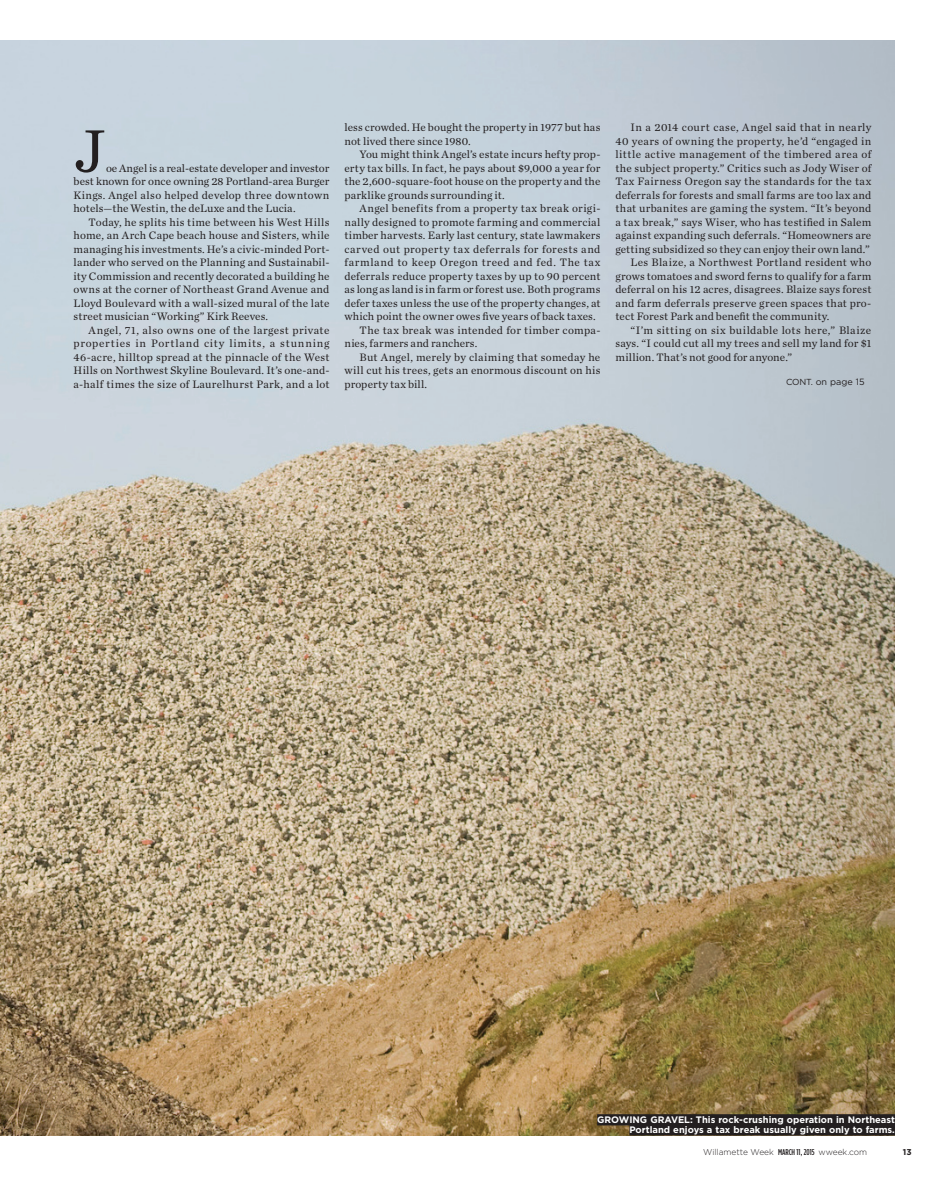
<style>
.page{position:relative;width:945px;height:1193px;background:#fff}
.page>*{position:absolute;margin:0;border:0;box-sizing:border-box;transform-origin:0 0}
.t1{font:62.5px "Chronicle Text G1";color:#231f20}
.t2{font:11.25px/13.5px "Chronicle Text G1";letter-spacing:.02em;color:#231f20;text-align:justify}
.t3{font:11.25px "Chronicle Text G1";letter-spacing:.04em;color:#231f20}
.t4{font:11.25px "Chronicle Text G1";letter-spacing:.045em;color:#231f20}
.t5{font:11.25px "Chronicle Text G1";color:#231f20}
.t6{font:700 9.38px/10px "Gotham";color:#fff;text-align:right}
.t7{font:9px "Gotham";color:#231f20}
.t8{font:300 8.5px "Gotham";color:#231f20}
.t9{font:700 8.5px "Gotham";color:#231f20}
.s1{font-size:8.75px}
.s2{font-family:"Gotham Condensed";font-weight:500}
</style>
<div class="page">
<img style="left:0;top:40px;width:895px;height:1095px">
<div style="left:597px;top:1114px;width:298px;height:11px;background:#231f20"></div>
<div style="left:629px;top:1124px;width:266px;height:11px;background:#231f20"></div>
<h1 class="t1" style="left:74px;top:112px;width:34px">J</h1>
<p class="t2" style="left:74px;top:161px;width:257px;text-indent:32px">oe Angel is a real-estate developer and investor best known for once owning 28 Portland-area Burger Kings. Angel also helped develop three downtown hotels—the Westin, the deLuxe and the Lucia.</p>
<p class="t2" style="left:74px;top:215px;width:257px;text-indent:15px">Today, he splits his time between his West Hills home, an Arch Cape beach house and Sisters, while managing his investments. He’s a civic-minded Port&shy;lander who served on the Planning and Sustainabil&shy;ity Commission and recently decorated a building he owns at the corner of Northeast Grand Avenue and Lloyd Boulevard with a wall-sized mural of the late street musician “Working” Kirk Reeves.</p>
<p class="t2" style="left:74px;top:323px;width:257px;text-indent:15px">Angel, 71, also owns one of the largest private properties in Portland city limits, a stunning 46-acre, hilltop spread at the pinnacle of the West Hills on Northwest Skyline Boulevard. It’s one-and&shy;a-half times the size of Laurelhurst Park, and a lot</p>
<p class="t2" style="left:345px;top:120px;width:257px">less crowded. He bought the property in 1977 but has not lived there since 1980.</p>
<p class="t2" style="left:345px;top:147px;width:257px;text-indent:15px">You might think Angel’s estate incurs hefty prop&shy;erty tax bills. In fact, he pays about $9,000 a year for the 2,600-square-foot house on the property and the parklike grounds surrounding it.</p>
<p class="t2" style="left:360px;top:201px;width:242px">Angel benefits from a property tax break origi-</p>
<p class="t2" style="left:345px;top:215px;width:257px">nally designed to promote farming and commercial</p>
<p class="t2" style="left:345px;top:228px;width:257px">timber harvests. Early last century, state lawmakers</p>
<p class="t3" style="left:345px;top:242px;width:257px">carved out property tax deferrals for forests and</p>
<p class="t4" style="left:345px;top:255px;width:257px">farmland to keep Oregon treed and fed. The tax</p>
<p class="t2" style="left:345px;top:269px;width:257px">deferrals reduce property taxes by up to 90 percent</p>
<p class="t2" style="left:345px;top:282px;width:257px">as long as land is in farm or forest use. Both programs</p>
<p class="t2" style="left:345px;top:296px;width:257px">defer taxes unless the use of the property changes, at</p>
<p class="t2" style="left:345px;top:309px;width:253px">which point the owner owes five years of back taxes.</p>
<p class="t2" style="left:360px;top:323px;width:242px">The tax break was intended for timber compa-</p>
<p class="t2" style="left:345px;top:336px;width:134px">nies, farmers and ranchers.</p>
<p class="t2" style="left:360px;top:350px;width:242px">But Angel, merely by claiming that someday he</p>
<p class="t2" style="left:345px;top:363px;width:257px">will cut his trees, gets an enormous discount on his</p>
<p class="t2" style="left:345px;top:377px;width:84px">property tax bill.</p>
<p class="t3" style="left:631px;top:120px;width:242px">In a 2014 court case, Angel said that in nearly</p>
<p class="t2" style="left:615px;top:134px;width:257px">40 years of owning the property, he’d “engaged in</p>
<p class="t3" style="left:615px;top:147px;width:257px">little active management of the timbered area of</p>
<p class="t2" style="left:615px;top:161px;width:257px">the subject property.” Critics such as Jody Wiser of</p>
<p class="t2" style="left:615px;top:174px;width:257px">Tax Fairness Oregon say the standards for the tax</p>
<p class="t2" style="left:615px;top:188px;width:257px">deferrals for forests and small farms are too lax and</p>
<p class="t2" style="left:615px;top:201px;width:257px">that urbanites are gaming the system. “It’s beyond</p>
<p class="t2" style="left:615px;top:215px;width:257px">a tax break,” says Wiser, who has testified in Salem</p>
<p class="t2" style="left:615px;top:228px;width:257px">against expanding such deferrals. “Homeowners are</p>
<p class="t2" style="left:615px;top:242px;width:256px">getting subsidized so they can enjoy their own land.”</p>
<p class="t2" style="left:631px;top:255px;width:242px">Les Blaize, a Northwest Portland resident who</p>
<p class="t2" style="left:615px;top:269px;width:257px">grows tomatoes and sword ferns to qualify for a farm</p>
<p class="t2" style="left:615px;top:282px;width:257px">deferral on his 12 acres, disagrees. Blaize says forest</p>
<p class="t2" style="left:615px;top:296px;width:257px">and farm deferrals preserve green spaces that pro-</p>
<p class="t2" style="left:615px;top:309px;width:215px">tect Forest Park and benefit the community.</p>
<p class="t3" style="left:631px;top:323px;width:242px">“I’m sitting on six buildable lots here,” Blaize</p>
<p class="t2" style="left:615px;top:336px;width:257px">says. “I could cut all my trees and sell my land for $1</p>
<p class="t5" style="left:615px;top:350px;width:178px">million. That’s not good for anyone.”</p>
<p class="t7" style="left:786px;top:376px;width:80px"><span class="s1">cont.</span> on page 15</p>
<p class="t6" style="left:597px;top:1114px;width:299px">GROWING GRAVEL: This rock-crushing operation in Northeast<br>Portland enjoys a tax break usually given only to farms.</p>
<p class="t8" style="left:703px;top:1146px;width:165px">Willamette Week <span class="s2">MARCH 11, 2015</span> wweek.com</p>
<p class="t9" style="left:903px;top:1146px;width:10px">13</p>
</div>
